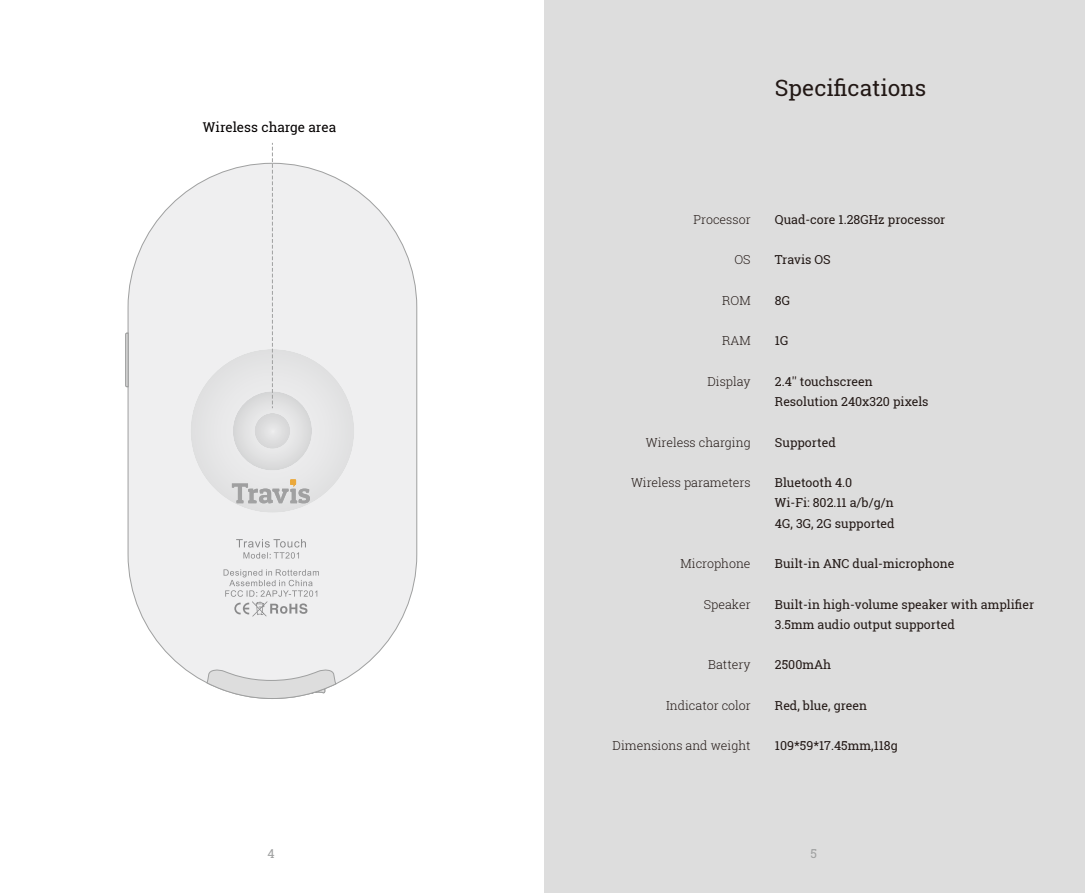
<style>
.page{position:relative;width:1085px;height:893px;background:#fff}
.page>*{position:absolute;margin:0;border:0;box-sizing:border-box;transform-origin:0 0}
.t1{font:22.5px "Roboto Slab";color:#221815}
.t2{font:13.5px "Roboto Slab";color:#040000}
.t3{font:12.38px/20.2px "Roboto Slab";color:#221815}
.t4{font:300 12.38px "Roboto Slab";color:#221815}
.t5{font:12.38px "Roboto Slab";color:#9fa0a0}
</style>
<div class="page">
<div style="left:542px;top:0;width:542px;height:893px;background:#ddd"></div>
<div style="left:0;top:0;width:543px;height:893px;background:#fff"></div>
<div style="left:128px;top:163px;width:289px;height:535px;background:#efeff0;border-radius:144px"></div>
<svg style="left:236px;top:539px;width:70px;height:20px"></svg>
<svg style="left:223px;top:569px;width:96px;height:48px"></svg>
<svg style="left:125px;top:332px;width:4px;height:55px"></svg>
<svg style="left:206px;top:669px;width:130px;height:30px"></svg>
<div style="left:190px;top:349px;width:164px;height:164px;background:#e5e5e6;border-radius:82px"></div>
<div style="left:233px;top:391px;width:79px;height:80px;background:#dfe0e0;border-radius:40px"></div>
<div style="left:254px;top:413px;width:36px;height:36px;background:#dcdcdd;border-radius:18px"></div>
<svg style="left:272px;top:143px;width:1px;height:265px"></svg>
<p class="t2" style="left:203px;top:121px;width:135px">Wireless charge area</p>
<h1 class="t1" style="left:774px;top:72px;width:153px">Specifications</h1>
<p class="t4" style="left:693px;top:214px;width:59px">Processor</p>
<p class="t4" style="left:734px;top:255px;width:18px">OS</p>
<p class="t4" style="left:722px;top:295px;width:30px">ROM</p>
<p class="t4" style="left:722px;top:336px;width:30px">RAM</p>
<p class="t4" style="left:707px;top:376px;width:45px">Display</p>
<p class="t4" style="left:646px;top:437px;width:106px">Wireless charging</p>
<p class="t4" style="left:631px;top:477px;width:121px">Wireless parameters</p>
<p class="t4" style="left:680px;top:558px;width:72px">Microphone</p>
<p class="t4" style="left:703px;top:599px;width:48px">Speaker</p>
<p class="t4" style="left:708px;top:660px;width:44px">Battery</p>
<p class="t4" style="left:666px;top:700px;width:86px">Indicator color</p>
<p class="t4" style="left:612px;top:741px;width:139px">Dimensions and weight</p>
<p class="t3" style="left:774px;top:210px;width:172px">Quad-core 1.28GHz processor</p>
<p class="t3" style="left:774px;top:251px;width:57px">Travis OS</p>
<p class="t3" style="left:774px;top:291px;width:17px">8G</p>
<p class="t3" style="left:774px;top:332px;width:15px">1G</p>
<p class="t3" style="left:774px;top:372px;width:155px">2.4'' touchscreen<br>Resolution 240x320 pixels</p>
<p class="t3" style="left:774px;top:433px;width:62px">Supported</p>
<p class="t3" style="left:774px;top:474px;width:121px">Bluetooth 4.0<br>Wi-Fi: 802.11 a/b/g/n<br>4G, 3G, 2G supported</p>
<p class="t3" style="left:774px;top:555px;width:181px">Built-in ANC dual-microphone</p>
<p class="t3" style="left:774px;top:594px;width:260px">Built-in high-volume speaker with amplifier<br>3.5mm audio output supported</p>
<p class="t3" style="left:774px;top:656px;width:58px">2500mAh</p>
<p class="t3" style="left:774px;top:696px;width:93px">Red, blue, green</p>
<p class="t3" style="left:774px;top:737px;width:124px">109*59*17.45mm,118g</p>
<p class="t5" style="left:267px;top:849px;width:9px">4</p>
<p class="t5" style="left:810px;top:849px;width:8px">5</p>
</div>
